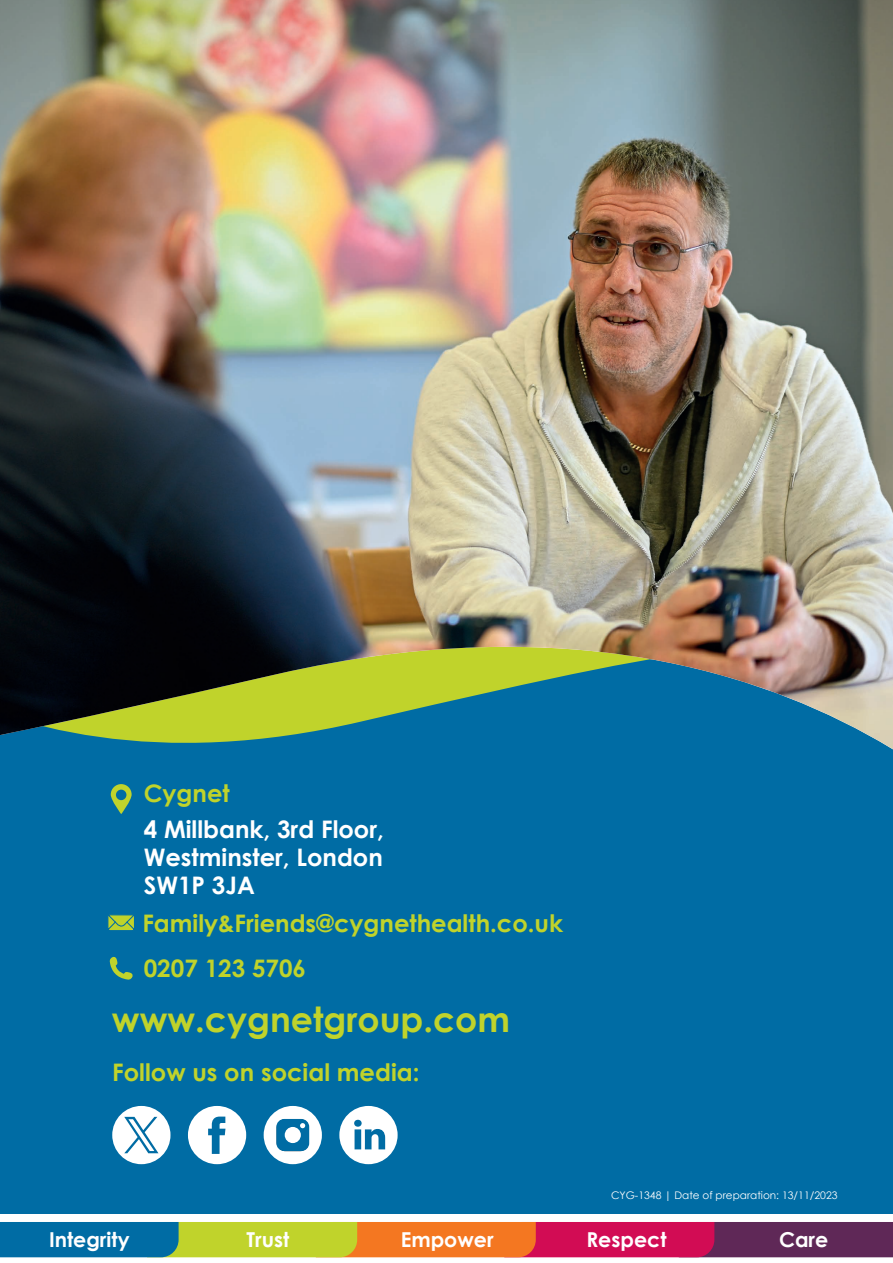
<style>
.page{position:relative;width:893px;height:1263px;background:#006ca4}
.page>*{position:absolute;margin:0;border:0;box-sizing:border-box;transform-origin:0 0}
.t1{font:700 34.65px "Century Gothic";color:#c0d32b}
.t2{font:700 24.15px "Century Gothic";color:#c0d32b}
.t3{font:700 24.15px/28.2px "Century Gothic";color:#fff;text-align:justify}
.t4{font:700 20.55px "Century Gothic";color:#fff}
.t5{font:10.5px "Century Gothic";color:#fff}
</style>
<div class="page">
<img style="left:0;top:0;width:893px;height:749px">
<svg style="left:111px;top:784px;width:21px;height:30px"></svg>
<svg style="left:109px;top:956px;width:24px;height:24px"></svg>
<svg style="left:108px;top:914px;width:26px;height:17px"></svg>
<div style="left:339px;top:1106px;width:59px;height:58px;background:#fff;border-radius:50%"></div>
<svg style="left:354px;top:1120px;width:31px;height:29px"></svg>
<div style="left:188px;top:1106px;width:58px;height:58px;background:#fff;border-radius:50%"></div>
<svg style="left:208px;top:1116px;width:17px;height:38px"></svg>
<div style="left:112px;top:1106px;width:58px;height:58px;background:#fff;border-radius:50%"></div>
<div style="left:264px;top:1106px;width:58px;height:58px;background:#fff;border-radius:50%"></div>
<svg style="left:276px;top:1119px;width:33px;height:32px"></svg>
<svg style="left:277px;top:1119px;width:32px;height:32px"></svg>
<div style="left:285px;top:1127px;width:16px;height:16px;background:#fff;border-radius:50%"></div>
<div style="left:0;top:1214px;width:893px;height:49px;background:#fff"></div>
<svg style="left:0;top:1222px;width:893px;height:35px;background:#946152"></svg>
<svg style="left:124px;top:1117px;width:34px;height:36px"></svg>
<p class="t2" style="left:144px;top:775px;width:87px">Cygnet</p>
<p class="t3" style="left:144px;top:814px;width:242px">4 Millbank, 3rd Floor, Westminster, London SW1P 3JA</p>
<p class="t2" style="left:142px;top:905px;width:422px">Family&amp;Friends@cygnethealth.co.uk</p>
<p class="t2" style="left:144px;top:950px;width:164px">0207 123 5706</p>
<h1 class="t1" style="left:112px;top:993px;width:400px">www.cygnetgroup.com</h1>
<p class="t2" style="left:112px;top:1053px;width:309px">Follow us on social media:</p>
<p class="t5" style="left:611px;top:1188px;width:228px">CYG-1348 | Date of preparation: 13/11/2023</p>
<p class="t4" style="left:49px;top:1224px;width:82px">Integrity</p>
<p class="t4" style="left:247px;top:1224px;width:44px">Trust</p>
<p class="t4" style="left:401px;top:1224px;width:94px">Empower</p>
<p class="t4" style="left:586px;top:1224px;width:82px">Respect</p>
<p class="t4" style="left:779px;top:1224px;width:51px">Care</p>
</div>
